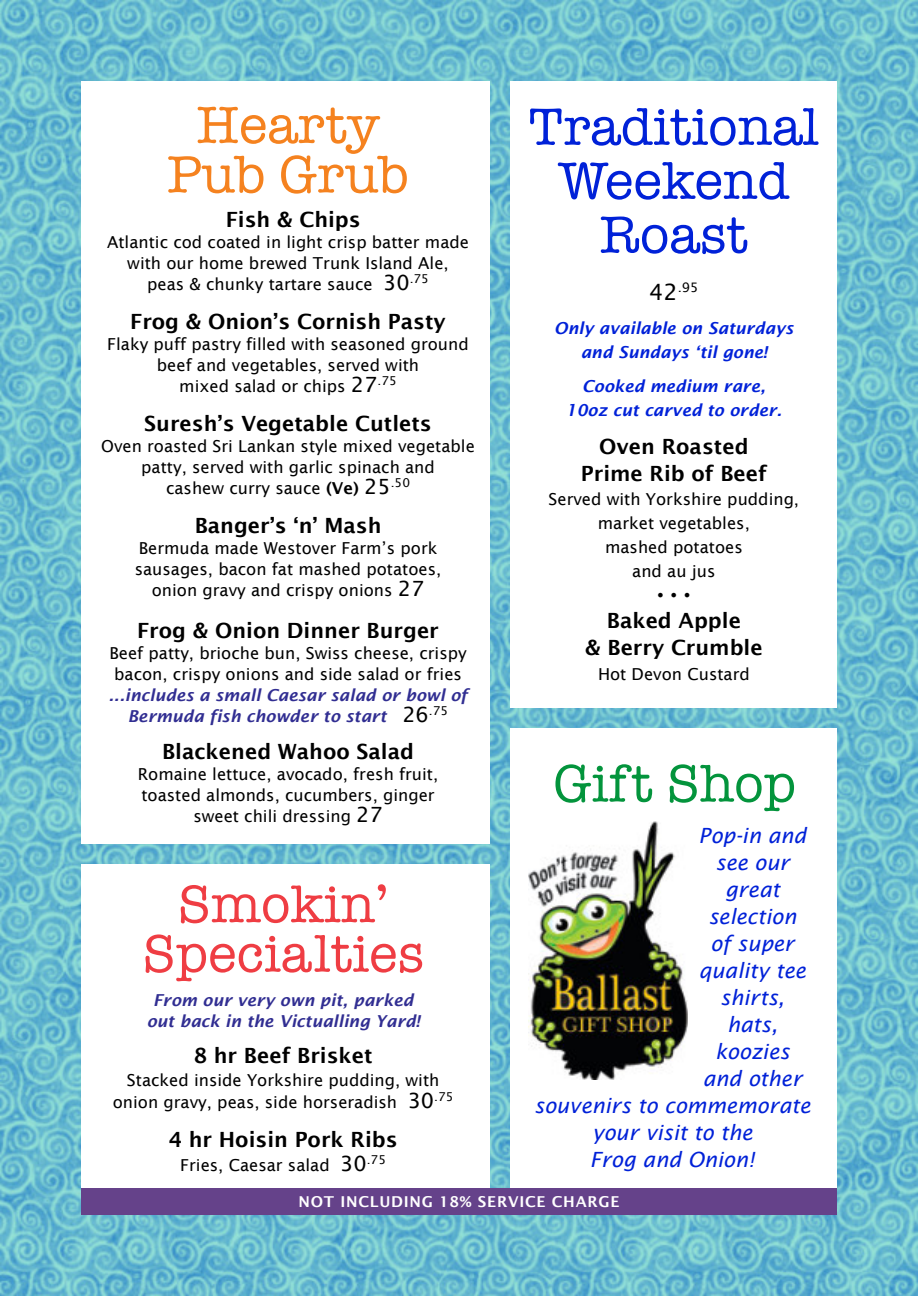
<style>
.page{position:relative;width:918px;height:1296px;background:#fff}
.page>*{position:absolute;margin:0;border:0;box-sizing:border-box;transform-origin:0 0}
.t1{font:54px "American Typewriter";color:#0021d8}
.t2{font:54px "American Typewriter";color:#ef3d43}
.t3{font:54px "American Typewriter";color:#f5821f}
.t4{font:54px "American Typewriter";color:#03943c}
.t5{font:22.5px "Lucida Sans";color:#000}
.t6{font:600 21px "Lucida Sans";color:#000}
.t7{font:italic 21px "Lucida Sans";color:#0021d8}
.t8{font:21px "Lucida Sans";color:#000}
.t9{font:16.5px "Lucida Sans";color:#000}
.t10{font:italic 600 16.5px "Lucida Sans";color:#312e92}
.t11{font:italic 600 16.5px "Lucida Sans";color:#0021d8}
.t12{font:600 15px "Lucida Sans";letter-spacing:.05em;color:#fff}
.t13{font:13.05px "Lucida Sans";color:#000}
.t14{font:12.3px "Lucida Sans";color:#000}
.s1{font-weight:600}
</style>
<div class="page">
<div style="left:0;top:0;width:918px;height:1296px;background:#46d2b8;opacity:.55"></div>
<div style="left:511px;top:728px;width:326px;height:480px;background:#fff"></div>
<img style="left:528px;top:821px;width:159px;height:259px">
<div style="left:511px;top:81px;width:326px;height:627px;background:#fff"></div>
<div style="left:81px;top:864px;width:409px;height:331px;background:#fff"></div>
<div style="left:81px;top:81px;width:409px;height:763px;background:#fff"></div>
<div style="left:81px;top:1188px;width:756px;height:27px;background:#65428a"></div>
<p class="t3" style="left:197px;top:106px;width:184px">Hearty</p>
<p class="t3" style="left:167px;top:155px;width:243px">Pub Grub</p>
<p class="t6" style="left:226px;top:211px;width:136px">Fish &amp; Chips</p>
<p class="t9" style="left:107px;top:235px;width:363px">Atlantic cod coated in light crisp batter made</p>
<p class="t9" style="left:127px;top:256px;width:323px">with our home brewed Trunk Island Ale,</p>
<p class="t9" style="left:147px;top:277px;width:227px">peas &amp; chunky tartare sauce</p>
<p class="t8" style="left:383px;top:274px;width:28px">30</p>
<p class="t14" style="left:410px;top:273px;width:21px">.75</p>
<p class="t6" style="left:130px;top:313px;width:317px">Frog &amp; Onion’s Cornish Pasty</p>
<p class="t9" style="left:107px;top:337px;width:363px">Flaky puff pastry filled with seasoned ground</p>
<p class="t9" style="left:157px;top:358px;width:264px">beef and vegetables, served with</p>
<p class="t9" style="left:179px;top:379px;width:168px">mixed salad or chips</p>
<p class="t8" style="left:351px;top:376px;width:28px">27</p>
<p class="t14" style="left:378px;top:375px;width:21px">.75</p>
<p class="t6" style="left:144px;top:415px;width:289px">Suresh’s Vegetable Cutlets</p>
<p class="t9" style="left:101px;top:439px;width:375px">Oven roasted Sri Lankan style mixed vegetable</p>
<p class="t9" style="left:141px;top:460px;width:295px">patty, served with garlic spinach and</p>
<p class="t9" style="left:166px;top:481px;width:194px">cashew curry sauce <span class="s1">(Ve)</span></p>
<p class="t8" style="left:364px;top:478px;width:28px">25</p>
<p class="t14" style="left:391px;top:477px;width:21px">.50</p>
<p class="t6" style="left:195px;top:517px;width:188px">Banger’s ‘n’ Mash</p>
<p class="t9" style="left:139px;top:541px;width:300px">Bermuda made Westover Farm’s pork</p>
<p class="t9" style="left:135px;top:562px;width:308px">sausages, bacon fat mashed potatoes,</p>
<p class="t9" style="left:152px;top:583px;width:242px">onion gravy and crispy onions</p>
<p class="t8" style="left:398px;top:580px;width:28px">27</p>
<p class="t6" style="left:137px;top:622px;width:303px">Frog &amp; Onion Dinner Burger</p>
<p class="t9" style="left:109px;top:646px;width:359px">Beef patty, brioche bun, Swiss cheese, crispy</p>
<p class="t9" style="left:114px;top:667px;width:349px">bacon, crispy onions and side salad or fries</p>
<p class="t10" style="left:109px;top:688px;width:361px">...includes a small Caesar salad or bowl of</p>
<p class="t10" style="left:128px;top:709px;width:260px">Bermuda fish chowder to start</p>
<p class="t8" style="left:402px;top:706px;width:28px">26</p>
<p class="t14" style="left:429px;top:705px;width:21px">.75</p>
<p class="t6" style="left:162px;top:743px;width:253px">Blackened Wahoo Salad</p>
<p class="t9" style="left:138px;top:768px;width:302px">Romaine lettuce, avocado, fresh fruit,</p>
<p class="t9" style="left:141px;top:789px;width:295px">toasted almonds, cucumbers, ginger</p>
<p class="t9" style="left:193px;top:810px;width:159px">sweet chili dressing</p>
<p class="t8" style="left:356px;top:806px;width:28px">27</p>
<p class="t1" style="left:529px;top:107px;width:292px">Traditional</p>
<p class="t1" style="left:558px;top:161px;width:233px">Weekend</p>
<p class="t1" style="left:600px;top:215px;width:150px">Roast</p>
<p class="t5" style="left:649px;top:283px;width:30px">42</p>
<p class="t13" style="left:678px;top:282px;width:22px">.95</p>
<p class="t11" style="left:554px;top:321px;width:241px">Only available on Saturdays</p>
<p class="t11" style="left:581px;top:345px;width:188px">and Sundays ‘til gone!</p>
<p class="t11" style="left:582px;top:380px;width:185px">Cooked medium rare,</p>
<p class="t11" style="left:566px;top:404px;width:218px">10oz cut carved to order.</p>
<p class="t6" style="left:599px;top:438px;width:151px">Oven Roasted</p>
<p class="t6" style="left:581px;top:465px;width:187px">Prime Rib of Beef</p>
<p class="t9" style="left:549px;top:492px;width:252px">Served with Yorkshire pudding,</p>
<p class="t9" style="left:598px;top:516px;width:153px">market vegetables,</p>
<p class="t9" style="left:605px;top:540px;width:139px">mashed potatoes</p>
<p class="t9" style="left:632px;top:564px;width:85px">and au jus</p>
<p class="t6" style="left:654px;top:585px;width:42px">•••</p>
<p class="t6" style="left:607px;top:612px;width:136px">Baked Apple</p>
<p class="t6" style="left:585px;top:639px;width:179px">&amp; Berry Crumble</p>
<p class="t9" style="left:598px;top:668px;width:153px">Hot Devon Custard</p>
<p class="t4" style="left:553px;top:764px;width:244px">Gift Shop</p>
<p class="t7" style="left:699px;top:827px;width:109px">Pop-in and</p>
<p class="t7" style="left:715px;top:854px;width:76px">see our</p>
<p class="t7" style="left:725px;top:881px;width:56px">great</p>
<p class="t7" style="left:708px;top:908px;width:90px">selection</p>
<p class="t7" style="left:711px;top:935px;width:85px">of super</p>
<p class="t7" style="left:699px;top:962px;width:109px">quality tee</p>
<p class="t7" style="left:720px;top:989px;width:66px">shirts,</p>
<p class="t7" style="left:727px;top:1016px;width:52px">hats,</p>
<p class="t7" style="left:715px;top:1043px;width:76px">koozies</p>
<p class="t7" style="left:703px;top:1070px;width:101px">and other</p>
<p class="t7" style="left:534px;top:1097px;width:278px">souvenirs to commemorate</p>
<p class="t7" style="left:592px;top:1124px;width:162px">your visit to the</p>
<p class="t7" style="left:590px;top:1151px;width:166px">Frog and Onion!</p>
<p class="t12" style="left:298px;top:1195px;width:323px">NOT INCLUDING 18% SERVICE CHARGE</p>
<p class="t2" style="left:177px;top:885px;width:213px">Smokin’</p>
<p class="t2" style="left:142px;top:934px;width:283px">Specialties</p>
<p class="t10" style="left:153px;top:993px;width:262px">From our very own pit, parked</p>
<p class="t10" style="left:147px;top:1014px;width:274px">out back in the Victualling Yard!</p>
<p class="t6" style="left:194px;top:1047px;width:180px">8 hr Beef Brisket</p>
<p class="t9" style="left:127px;top:1073px;width:314px">Stacked inside Yorkshire pudding, with</p>
<p class="t9" style="left:113px;top:1095px;width:286px">onion gravy, peas, side horseradish</p>
<p class="t8" style="left:408px;top:1092px;width:28px">30</p>
<p class="t14" style="left:434px;top:1092px;width:21px">.75</p>
<p class="t6" style="left:169px;top:1131px;width:230px">4 hr Hoisin Pork Ribs</p>
<p class="t9" style="left:180px;top:1158px;width:151px">Fries, Caesar salad</p>
<p class="t8" style="left:340px;top:1155px;width:28px">30</p>
<p class="t14" style="left:367px;top:1155px;width:21px">.75</p>
</div>
